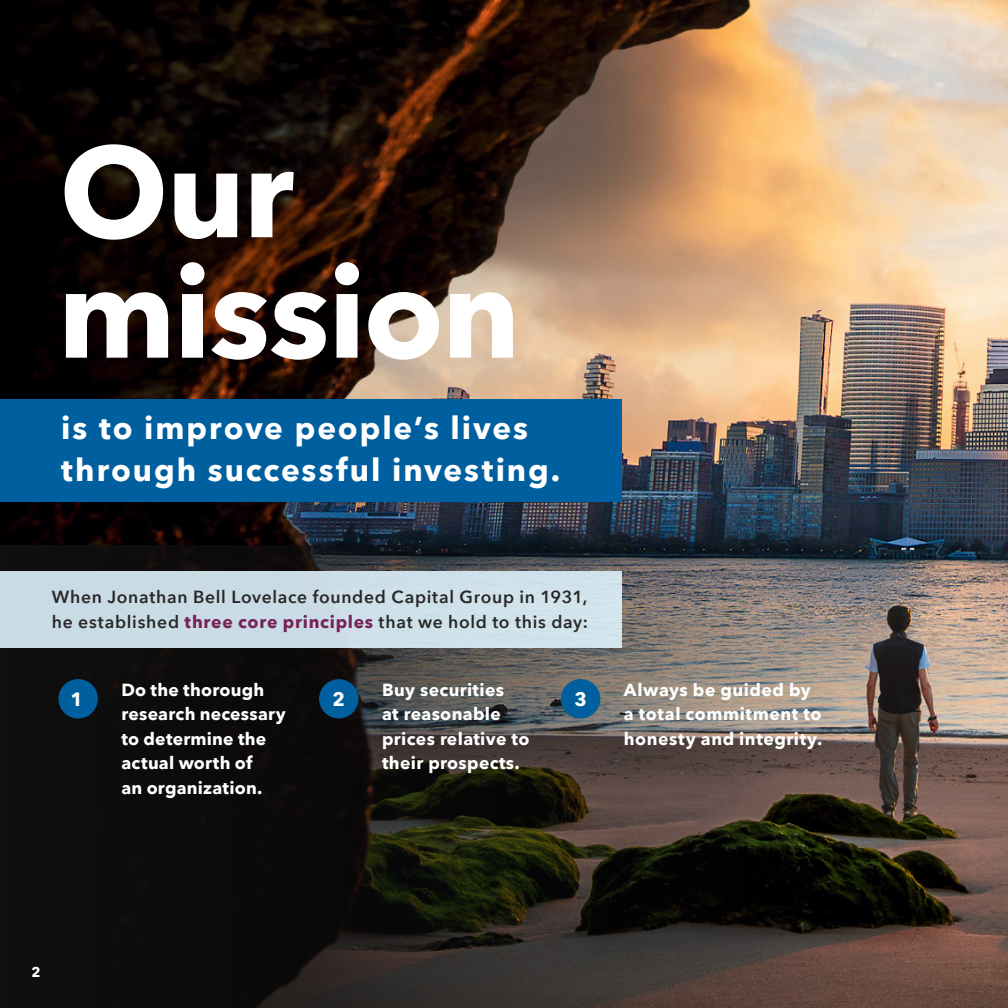
<style>
.page{position:relative;width:1008px;height:1008px;background:#fff}
.page>*{position:absolute;margin:0;border:0;box-sizing:border-box;transform-origin:0 0}
.Large_h1{font:700 127.75px/120.4px "Avenir Next LT Com";letter-spacing:-.015em;color:#fff}
.Chart_headline_12_14{font:700 31.5px/42px "Avenir Next LT Com";letter-spacing:.06em;color:#fff}
.t1{font:700 19.25px "Avenir Next LT Com";color:#fff}
.Body{font:700 17.5px/24.5px "Avenir Next LT Com";letter-spacing:.02em;color:#fff}
.Chart_headline_12_14-2{font:600 17.5px/24.5px "Avenir Next LT Com";letter-spacing:.04em;color:#292829}
.t2{font:700 14px "Avenir Next LT Com";color:#fff}
.s1{font-weight:700;color:#762157}
</style>
<div class="page">
<img style="left:0;top:0;width:1008px;height:1008px">
<img style="left:0;top:545px;width:900px;height:463px">
<div style="left:61px;top:141px;width:247px;height:113px;background:#000;opacity:.17"></div>
<div style="left:0;top:399px;width:621px;height:103px;background:#005f9e"></div>
<div style="left:0;top:571px;width:621px;height:77px;background:#cadbe4"></div>
<div style="left:58px;top:679px;width:40px;height:39px;background:#005f9e;border-radius:50%"></div>
<div style="left:319px;top:679px;width:39px;height:39px;background:#005f9e;border-radius:50%"></div>
<div style="left:561px;top:679px;width:39px;height:39px;background:#005f9e;border-radius:50%"></div>
<h1 class="Large_h1" style="left:58px;top:131px;width:464px">Our mission</h1>
<h2 class="Chart_headline_12_14" style="left:61px;top:407px;width:501px">is to improve people’s lives through successful investing.</h2>
<h2 class="Chart_headline_12_14-2" style="left:52px;top:585px;width:538px">When Jonathan Bell Lovelace founded Capital Group in 1931, he established <span class="s1">three core principles</span> that we hold to this day:</h2>
<p class="t1" style="left:71px;top:688px;width:14px">1</p>
<p class="Body" style="left:121px;top:677px;width:166px">Do the thorough research necessary to determine the actual worth of<br>an organization.</p>
<p class="t1" style="left:333px;top:688px;width:14px">2</p>
<p class="Body" style="left:382px;top:677px;width:149px">Buy securities<br>at reasonable prices relative to their prospects.</p>
<p class="t1" style="left:574px;top:688px;width:14px">3</p>
<p class="Body" style="left:624px;top:677px;width:200px">Always be guided by a total commitment to honesty and integrity.</p>
<p class="t2" style="left:32px;top:963px;width:11px">2</p>
</div>
